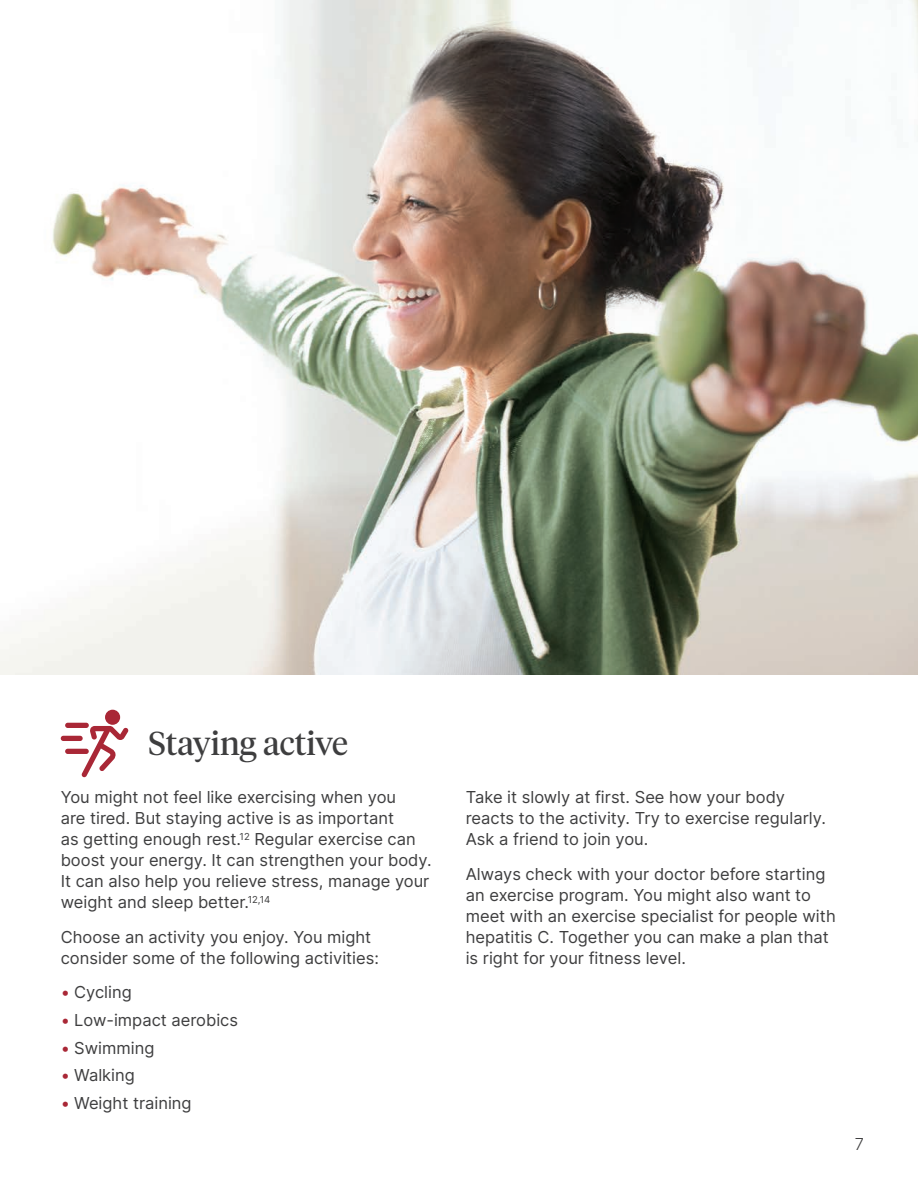
<style>
.page{position:relative;width:918px;height:1188px;background:#fff}
.page>*{position:absolute;margin:0;border:0;box-sizing:border-box;transform-origin:0 0}
._2nd_level_head{font:33px "Tiempos Headline";color:#3e3e3f}
.body_copy{font:16.5px/21px "Inter";color:#3e3e3f}
.t1{font:300 16.5px "Inter";color:#3e3e3f}
.s1{color:#a92736}
</style>
<div class="page">
<img style="left:0;top:0;width:918px;height:675px">
<div style="left:65px;top:723px;width:24px;height:5px;background:#a92736;border-radius:3px"></div>
<div style="left:65px;top:749px;width:24px;height:5px;background:#a92736;border-radius:3px"></div>
<div style="left:61px;top:736px;width:22px;height:5px;background:#a92736;border-radius:3px"></div>
<div style="left:105px;top:710px;width:15px;height:15px;background:#a92736;border-radius:50%"></div>
<svg style="left:81px;top:726px;width:48px;height:51px"></svg>
<p class="_2nd_level_head" style="left:148px;top:721px;width:201px">Staying active</p>
<p class="body_copy" style="left:61px;top:786px;width:370px">You might not feel like exercising when you<br>are tired. But staying active is as important<br>as getting enough rest.<sup>12</sup> Regular exercise can boost your energy. It can strengthen your body.<br>It can also help you relieve stress, manage your weight and sleep better.<sup>12,14</sup></p>
<p class="body_copy" style="left:61px;top:926px;width:320px">Choose an activity you enjoy. You might consider some of the following activities:</p>
<p class="body_copy" style="left:61px;top:981px;width:73px"><span class="s1">•</span> Cycling</p>
<p class="body_copy" style="left:61px;top:1009px;width:179px"><span class="s1">•</span> Low-impact aerobics</p>
<p class="body_copy" style="left:61px;top:1037px;width:95px"><span class="s1">•</span> Swimming</p>
<p class="body_copy" style="left:61px;top:1064px;width:76px"><span class="s1">•</span> Walking</p>
<p class="body_copy" style="left:61px;top:1092px;width:132px"><span class="s1">•</span> Weight training</p>
<p class="body_copy" style="left:466px;top:786px;width:359px">Take it slowly at first. See how your body reacts to the activity. Try to exercise regularly.<br>Ask a friend to join you.</p>
<p class="body_copy" style="left:466px;top:863px;width:372px">Always check with your doctor before starting an exercise program. You might also want to meet with an exercise specialist for people with hepatitis C. Together you can make a plan that is right for your fitness level.</p>
<p class="t1" style="left:855px;top:1132px;width:11px">7</p>
</div>
